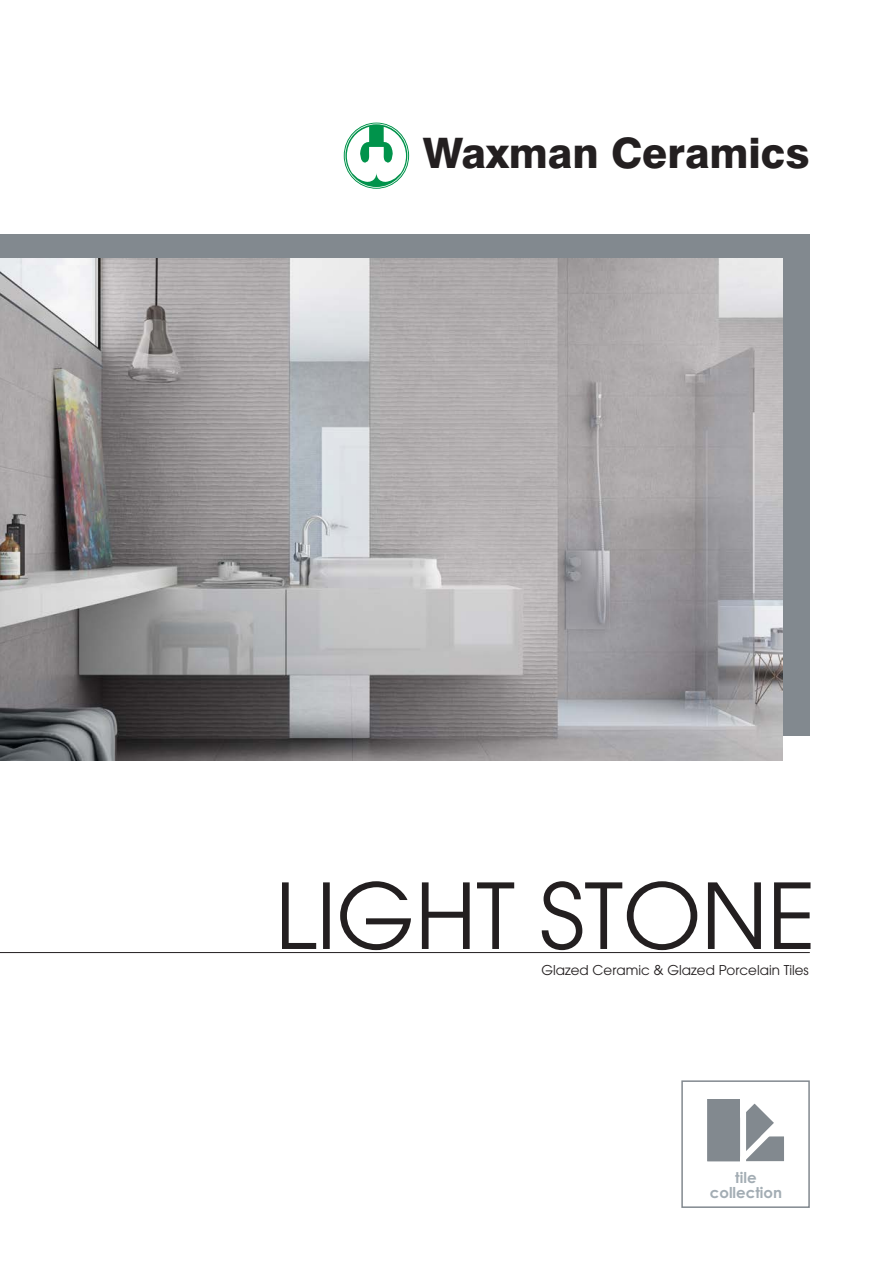
<style>
.page{position:relative;width:893px;height:1263px;background:#fff}
.page>*{position:absolute;margin:0;border:0;box-sizing:border-box;transform-origin:0 0}
.t1{font:90px "Avant Garde";color:#231f20}
.t2{font:800 42px "Swiss 721 BT";color:#231f20}
.t3{font:700 15px/15px "Century Gothic";color:#a3adb4;text-align:center}
.t4{font:13.5px "Avant Garde";color:#231f20}
</style>
<div class="page">
<div style="left:0;top:234px;width:810px;height:501px;background:#82898f"></div>
<img style="left:0;top:259px;width:782px;height:501px">
<hr style="left:0;top:952px;width:810px;height:1px;background:#231f20">
<svg style="left:343px;top:122px;width:67px;height:67px"></svg>
<div style="left:681px;top:1080px;width:129px;height:128px;border:2px solid #82898f"></div>
<svg style="left:746px;top:1103px;width:38px;height:59px"></svg>
<div style="left:707px;top:1099px;width:33px;height:62px;background:#82898f"></div>
<h2 class="t2" style="left:423px;top:129px;width:388px">Waxman Ceramics</h2>
<h1 class="t1" style="left:275px;top:865px;width:543px">LIGHT STONE</h1>
<p class="t4" style="left:541px;top:963px;width:269px">Glazed Ceramic &amp; Glazed Porcelain Tiles</p>
<p class="t3" style="left:710px;top:1170px;width:74px">tile collection</p>
</div>
